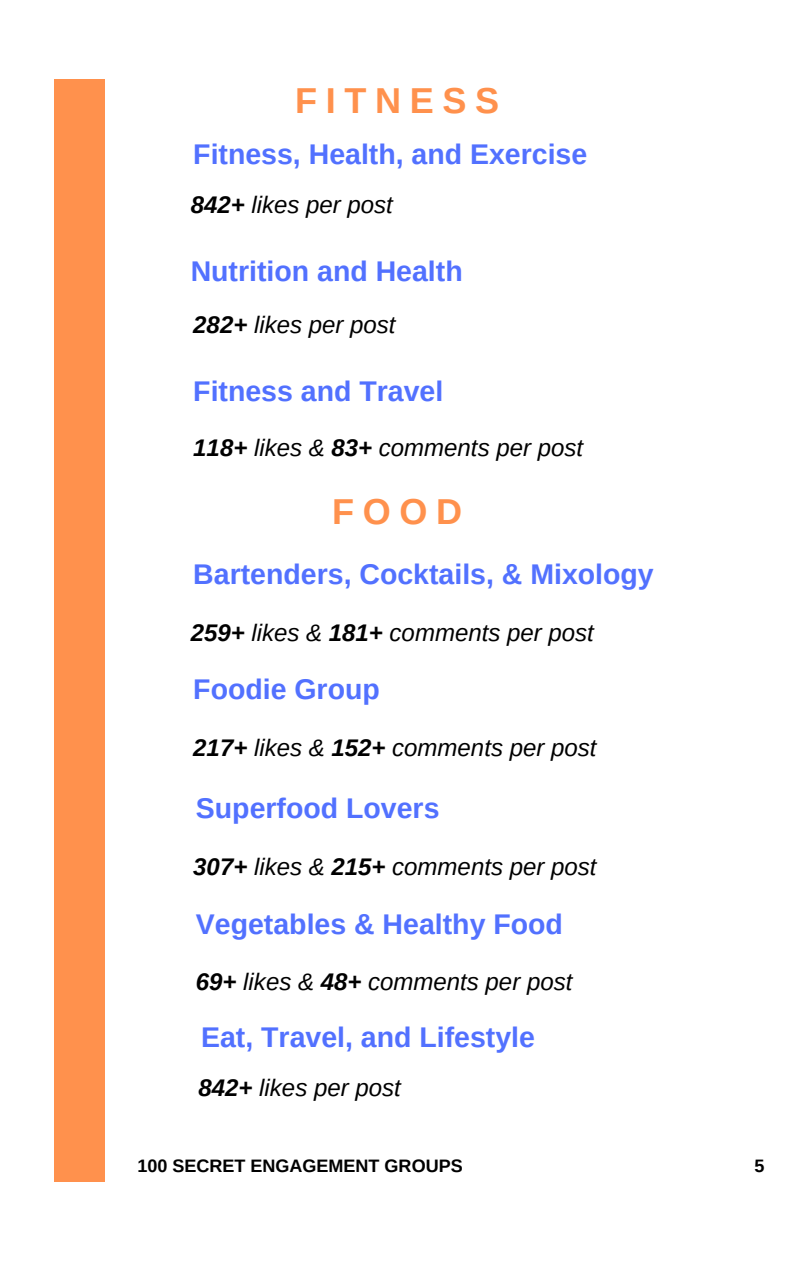
<style>
.page{position:relative;width:794px;height:1266px;background:#fff}
.page>*{position:absolute;margin:0;border:0;box-sizing:border-box;transform-origin:0 0}
.t1{font:700 36px "Arimo";letter-spacing:.24em;color:#ff914d}
.t2{font:700 28.5px "Arimo";color:#5271ff}
.t3{font:italic 24px "Arimo";color:#000}
.t4{font:700 18px "Arimo";color:#000}
.s1{font-weight:700}
</style>
<div class="page">
<div style="left:54px;top:79px;width:51px;height:1102px;background:#ff914d"></div>
<h1 class="t1" style="left:295px;top:80px;width:205px">FITNESS</h1>
<p class="t2" style="left:193px;top:138px;width:395px">Fitness, Health, and Exercise</p>
<p class="t3" style="left:190px;top:191px;width:204px"><span class="s1">842+</span> likes per post</p>
<p class="t2" style="left:190px;top:255px;width:273px">Nutrition and Health</p>
<p class="t3" style="left:193px;top:312px;width:204px"><span class="s1">282+</span> likes per post</p>
<p class="t2" style="left:193px;top:375px;width:251px">Fitness and Travel</p>
<p class="t3" style="left:193px;top:435px;width:391px"><span class="s1">118+</span> likes &amp; <span class="s1">83+</span> comments per post</p>
<h1 class="t1" style="left:332px;top:491px;width:131px">FOOD</h1>
<p class="t2" style="left:193px;top:558px;width:461px">Bartenders, Cocktails, &amp; Mixology</p>
<p class="t3" style="left:190px;top:619px;width:404px"><span class="s1">259+</span> likes &amp; <span class="s1">181+</span> comments per post</p>
<p class="t2" style="left:193px;top:673px;width:188px">Foodie Group</p>
<p class="t3" style="left:193px;top:734px;width:404px"><span class="s1">217+</span> likes &amp; <span class="s1">152+</span> comments per post</p>
<p class="t2" style="left:196px;top:792px;width:245px">Superfood Lovers</p>
<p class="t3" style="left:193px;top:853px;width:404px"><span class="s1">307+</span> likes &amp; <span class="s1">215+</span> comments per post</p>
<p class="t2" style="left:196px;top:908px;width:368px">Vegetables &amp; Healthy Food</p>
<p class="t3" style="left:196px;top:968px;width:378px"><span class="s1">69+</span> likes &amp; <span class="s1">48+</span> comments per post</p>
<p class="t2" style="left:201px;top:1021px;width:335px">Eat, Travel, and Lifestyle</p>
<p class="t3" style="left:198px;top:1074px;width:204px"><span class="s1">842+</span> likes per post</p>
<p class="t4" style="left:137px;top:1156px;width:326px">100 SECRET ENGAGEMENT GROUPS</p>
<p class="t4" style="left:754px;top:1156px;width:12px">5</p>
</div>
